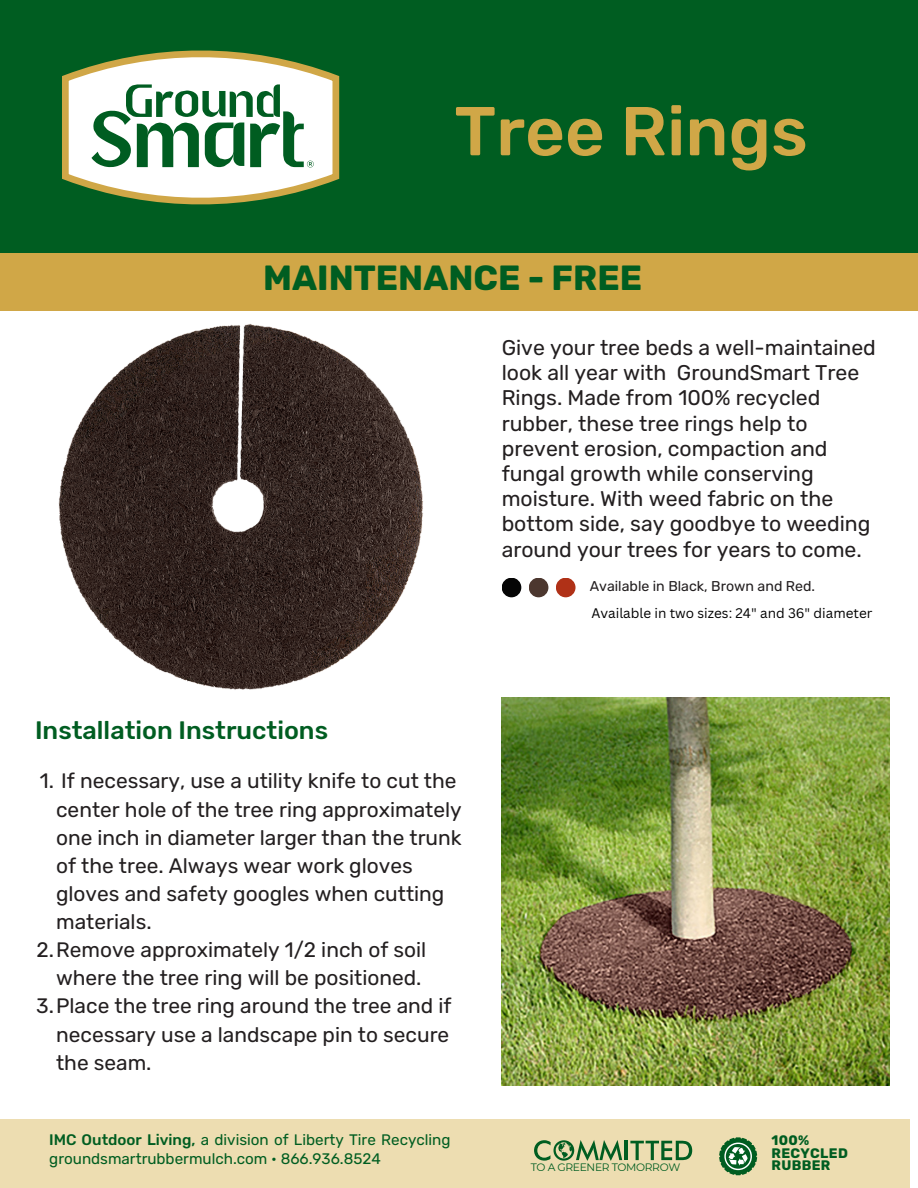
<style>
.page{position:relative;width:918px;height:1188px;background:#fff}
.page>*{position:absolute;margin:0;border:0;box-sizing:border-box;transform-origin:0 0}
.t1{font:500 69px "Rubik";color:#d0a747}
.t2{font:700 34.8px "Rubik";color:#005d21}
.t3{font:500 25.2px "Rubik";color:#005d21}
.t4{font:21.3px/25.2px "Rubik";color:#231f20}
.t5{font:20.85px/28.2px "Rubik";color:#231f20}
.t6{font:15.15px/19.2px "Rubik";color:#005d21}
.t7{font:14.1px "Rubik";color:#231f20}
.t8{font:700 13.8px/12.3px "Rubik";letter-spacing:.025em;color:#005d21}
.t9{font:13.5px "Canva Sans";color:#000}
.t10{font:10.8px "Montserrat";letter-spacing:-.035em;color:#005d21}
.s1{font-weight:500}
</style>
<div class="page">
<div style="left:0;top:0;width:918px;height:273px;background:#005d21"></div>
<div style="left:0;top:253px;width:918px;height:58px;background:#d0a747"></div>
<svg style="left:62px;top:50px;width:278px;height:155px"></svg>
<svg style="left:91px;top:84px;width:223px;height:83px"></svg>
<div style="left:0;top:1119px;width:910px;height:69px;background:#edddb1"></div>
<svg style="left:719px;top:1137px;width:38px;height:38px"></svg>
<hr style="left:625px;top:1141px;width:3px;height:19px;background:#005d21">
<svg style="left:630px;top:1141px;width:62px;height:19px"></svg>
<svg style="left:534px;top:1140px;width:88px;height:21px"></svg>
<img style="left:502px;top:697px;width:388px;height:389px">
<img style="left:58px;top:324px;width:365px;height:366px">
<div style="left:529px;top:578px;width:19px;height:19px;background:#4c372f;border-radius:50%"></div>
<div style="left:556px;top:578px;width:20px;height:19px;background:#b03117;border-radius:50%"></div>
<div style="left:502px;top:578px;width:19px;height:19px;background:#050505;border-radius:50%"></div>
<h2 class="t1" style="left:454px;top:91px;width:355px">Tree Rings</h2>
<p class="t2" style="left:263px;top:258px;width:380px">MAINTENANCE - FREE</p>
<h4 class="t4" style="left:502px;top:335px;width:376px">Give your tree beds a well-maintained look all year with GroundSmart Tree Rings. Made from 100% recycled rubber, these tree rings help to prevent erosion, compaction and fungal growth while conserving moisture. With weed fabric on the bottom side, say goodbye to weeding around your trees for years to come.</h4>
<p class="t7" style="left:590px;top:578px;width:227px">Available in Black, Brown and Red.</p>
<h6 class="t9" style="left:592px;top:603px;width:282px">Available in two sizes: 24" and 36" diameter</h6>
<p class="t3" style="left:35px;top:716px;width:294px">Installation Instructions</p>
<h3 class="t5" style="left:56px;top:767px;width:407px;text-indent:-16px">1. If necessary, use a utility knife to cut the center hole of the tree ring approximately one inch in diameter larger than the trunk of the tree. Always wear work gloves gloves and safety googles when cutting materials.</h3>
<h4 class="t5" style="left:36px;top:936px;width:391px;text-align:right">2.Remove approximately 1/2 inch of soil where the tree ring will be positioned.</h4>
<h4 class="t5" style="left:56px;top:992px;width:397px;text-align:justify;text-indent:-20px">3.Place the tree ring around the tree and if necessary use a landscape pin to secure the seam.</h4>
<p class="t6" style="left:49px;top:1130px;width:403px"><span class="s1">IMC Outdoor Living,</span> a division of Liberty Tire Recycling groundsmartrubbermulch.com • 866.936.8524</p>
<h4 class="t8" style="left:772px;top:1134px;width:78px">100%<br>RECYCLED</h4>
<h6 class="t10" style="left:531px;top:1161px;width:151px">TO A GREENER TOMORROW</h6>
<h4 class="t8" style="left:772px;top:1159px;width:60px">RUBBER</h4>
</div>
